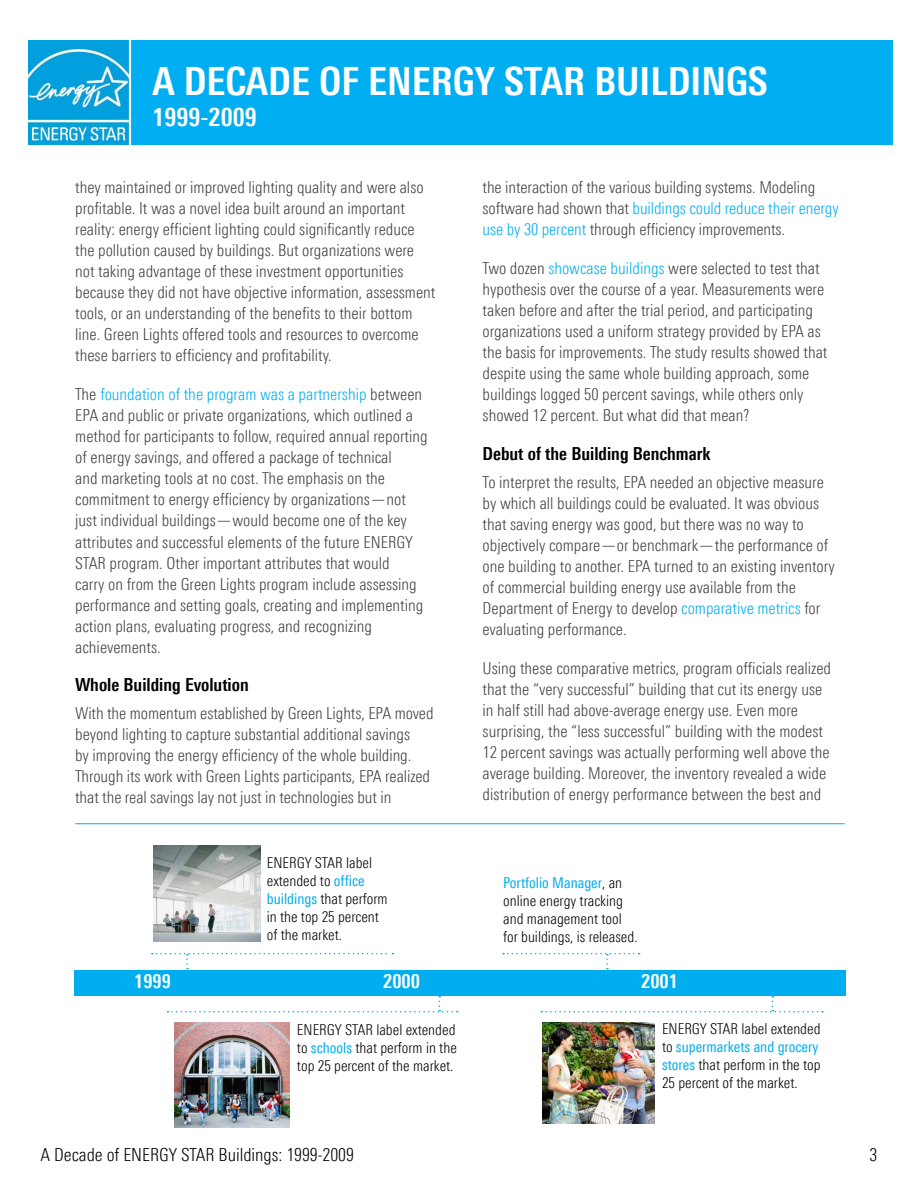
<style>
.page{position:relative;width:918px;height:1188px;background:#fff}
.page>*{position:absolute;margin:0;border:0;box-sizing:border-box;transform-origin:0 0}
.t1{font:700 condensed 39px "LT Univers";color:#fff}
.t2{font:700 condensed 25.5px "LT Univers";color:#fff}
.t3{font:700 condensed 19.5px "LT Univers";color:#fff}
.t4{font:700 condensed 18px "LT Univers";color:#000}
.t5{font:300 condensed 18px "LT Univers";color:#000}
.t6{font:300 condensed 16.5px/21px "LT Univers";color:#414042}
.t7{font:300 condensed 15px/18px "LT Univers";color:#000}
.s1{color:#00aeef}
.s2{font-weight:400;color:#00aeef}
</style>
<div class="page">
<img style="left:28px;top:40px;width:864px;height:104px">
<hr style="left:75px;top:823px;width:770px;height:1px;background:#00aeef">
<div style="left:74px;top:970px;width:772px;height:25px;background:#00aeef"></div>
<svg style="left:152px;top:953px;width:241px;height:16px"></svg>
<svg style="left:503px;top:953px;width:137px;height:16px"></svg>
<svg style="left:168px;top:996px;width:290px;height:16px"></svg>
<svg style="left:541px;top:996px;width:282px;height:16px"></svg>
<img style="left:175px;top:1023px;width:115px;height:104px">
<img style="left:542px;top:1023px;width:113px;height:101px">
<img style="left:153px;top:845px;width:108px;height:97px">
<h1 class="t1" style="left:152px;top:58px;width:617px">A DECADE OF ENERGY STAR BUILDINGS</h1>
<h2 class="t2" style="left:152px;top:102px;width:106px">1999-2009</h2>
<p class="t6" style="left:75px;top:177px;width:362px">they maintained or improved lighting quality and were also profitable. It was a novel idea built around an important reality: energy efficient lighting could significantly reduce the pollution caused by buildings. But organizations were not taking advantage of these investment opportunities because they did not have objective information, assessment tools, or an understanding of the benefits to their bottom line. Green Lights offered tools and resources to overcome these barriers to efficiency and profitability.</p>
<p class="t6" style="left:75px;top:384px;width:354px">The <span class="s1">foundation of the program was a partnership</span> between EPA and public or private organizations, which outlined a method for participants to follow, required annual reporting of energy savings, and offered a package of technical<br>and marketing tools at no cost. The emphasis on the commitment to energy efficiency by organizations—not just individual buildings—would become one of the key attributes and successful elements of the future ENERGY STAR program. Other important attributes that would<br>carry on from the Green Lights program include assessing performance and setting goals, creating and implementing action plans, evaluating progress, and recognizing achievements.</p>
<p class="t4" style="left:75px;top:674px;width:175px">Whole Building Evolution</p>
<p class="t6" style="left:75px;top:703px;width:360px">With the momentum established by Green Lights, EPA moved beyond lighting to capture substantial additional savings<br>by improving the energy efficiency of the whole building.<br>Through its work with Green Lights participants, EPA realized that the real savings lay not just in technologies but in</p>
<p class="t7" style="left:267px;top:853px;width:122px">ENERGY STAR label extended to <span class="s2">office buildings</span> that perform in the top 25 percent of the market.</p>
<p class="t6" style="left:483px;top:177px;width:358px">the interaction of the various building systems. Modeling software had shown that <span class="s1">buildings could reduce their energy use by 30 percent</span> through efficiency improvements.</p>
<p class="t6" style="left:483px;top:258px;width:346px">Two dozen <span class="s1">showcase buildings</span> were selected to test that hypothesis over the course of a year. Measurements were taken before and after the trial period, and participating organizations used a uniform strategy provided by EPA as the basis for improvements. The study results showed that despite using the same whole building approach, some buildings logged 50 percent savings, while others only showed 12 percent. But what did that mean?</p>
<p class="t4" style="left:483px;top:443px;width:229px">Debut of the Building Benchmark</p>
<p class="t6" style="left:483px;top:472px;width:354px">To interpret the results, EPA needed an objective measure by which all buildings could be evaluated. It was obvious that saving energy was good, but there was no way to objectively compare—or benchmark—the performance of one building to another. EPA turned to an existing inventory of commercial building energy use available from the Department of Energy to develop <span class="s1">comparative metrics</span> for evaluating performance.</p>
<p class="t6" style="left:483px;top:658px;width:350px">Using these comparative metrics, program officials realized that the “very successful” building that cut its energy use in half still had above-average energy use. Even more surprising, the “less successful” building with the modest 12 percent savings was actually performing well above the average building. Moreover, the inventory revealed a wide distribution of energy performance between the best and</p>
<p class="t7" style="left:503px;top:874px;width:136px"><span class="s2">Portfolio Manager</span>, an online energy tracking and management tool for buildings, is released.</p>
<p class="t3" style="left:134px;top:970px;width:38px">1999</p>
<p class="t3" style="left:383px;top:970px;width:38px">2000</p>
<p class="t3" style="left:641px;top:970px;width:38px">2001</p>
<p class="t7" style="left:297px;top:1021px;width:161px;text-align:justify">ENERGY STAR label extended to <span class="s2">schools</span> that perform in the top 25 percent of the market.</p>
<p class="t7" style="left:662px;top:1019px;width:160px">ENERGY STAR label extended to <span class="s2">supermarkets and grocery stores</span> that perform in the top<br>25 percent of the market.</p>
<p class="t5" style="left:40px;top:1144px;width:315px">A Decade of ENERGY STAR Buildings: 1999-2009</p>
<p class="t5" style="left:870px;top:1144px;width:9px">3</p>
</div>
